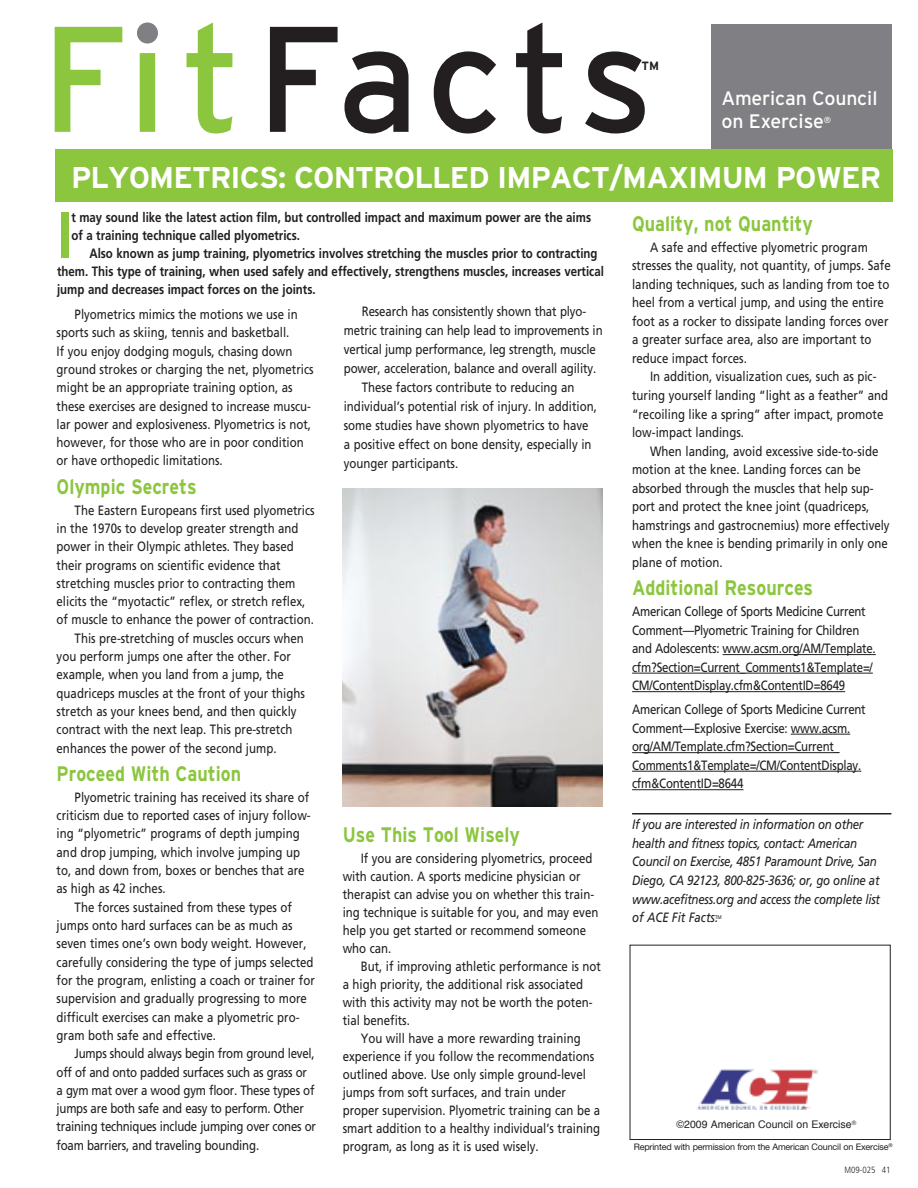
<style>
.page{position:relative;width:918px;height:1188px;background:#fff}
.page>*{position:absolute;margin:0;border:0;box-sizing:border-box;transform-origin:0 0}
.t1{font:700 65.1px "Frutiger";color:#8cc63f;scale:.85 1}
.t2{font:700 30px "Interstate";letter-spacing:-.03em;color:#fff}
.t3{font:700 21px "Interstate";color:#8cc63f;scale:.85 1}
.t4{font:19.5px/23.5px "Interstate";letter-spacing:-.01em;color:#fff}
.t5{font:13.5px/18.3px "Frutiger";color:#231f20;scale:.85 1}
.t6{font:13.5px/18.6px "Frutiger";letter-spacing:-.02em;color:#231f20;scale:.85 1}
.t7{font:700 13.5px/18px "Frutiger";color:#231f20;scale:.85 1}
.t8{font:italic 13.5px/18.6px "Frutiger";letter-spacing:-.02em;color:#231f20;scale:.85 1}
.t9{font:700 12px "Interstate";color:#231f20}
.t10{font:10.5px "Helvetica";color:#231f20}
.t11{font:9px "Helvetica Neue";letter-spacing:-.02em;color:#231f20}
.t12{font:300 condensed 9px "Frutiger";color:#231f20}
.t13{font:8.7px "Interstate";color:#fff}
.t14{font:5.25px "Frutiger";color:#231f20;scale:.85 1}
</style>
<div class="page">
<div style="left:711px;top:25px;width:180px;height:141px;background:#807f83"></div>
<img style="left:697px;top:1070px;width:121px;height:40px">
<svg style="left:270px;top:22px;width:375px;height:112px"></svg>
<svg style="left:55px;top:22px;width:177px;height:112px"></svg>
<div style="left:137px;top:23px;width:21px;height:21px;background:#807f83;border-radius:50%"></div>
<div style="left:630px;top:945px;width:261px;height:195px;border:1px solid #231f20"></div>
<div style="left:55px;top:149px;width:837px;height:53px;background:#8cc63f"></div>
<hr style="left:723px;top:654px;width:153px;height:1px;background:#231f20">
<hr style="left:632px;top:673px;width:241px;height:1px;background:#231f20">
<hr style="left:632px;top:691px;width:213px;height:1px;background:#231f20">
<hr style="left:791px;top:734px;width:59px;height:1px;background:#231f20">
<hr style="left:632px;top:752px;width:207px;height:1px;background:#231f20">
<hr style="left:632px;top:771px;width:229px;height:1px;background:#231f20">
<hr style="left:632px;top:789px;width:111px;height:1px;background:#231f20">
<hr style="left:632px;top:813px;width:259px;height:2px;background:#231f20">
<img style="left:342px;top:489px;width:261px;height:317px">
<p class="t9" style="left:642px;top:59px;width:19px">TM</p>
<h3 class="t4" style="left:721px;top:86px;width:158px">American Council on Exercise</h3>
<p class="t13" style="left:824px;top:115px;width:9px">®</p>
<h2 class="t2" style="left:71px;top:160px;width:97px">Plyometri</h2>
<h2 class="t2" style="left:240px;top:160px;width:114px">cs: Contr</h2>
<h2 class="t2" style="left:394px;top:160px;width:135px">olled Impa</h2>
<h2 class="t2" style="left:572px;top:160px;width:266px">ct/Maxim um Power</h2>
<h1 class="t1" style="left:57px;top:197px;width:20px">I</h1>
<p class="t7" style="left:71px;top:208px;width:613px">t may sound like the latest action film, but controlled impact and maximum power are the aims of a training technique called plyometrics.</p>
<p class="t7" style="left:57px;top:244px;width:645px;text-indent:32px">Also known as jump training, plyometrics involves stretching the muscles prior to contracting them. This type of training, when used safely and effectively, strengthens muscles, increases vertical jump and decreases impact forces on the joints.</p>
<p class="t5" style="left:362px;top:302px;width:266px">Research has consistently shown that plyo-</p>
<p class="t5" style="left:344px;top:321px;width:306px">metric training can help lead to improvements in</p>
<p class="t5" style="left:344px;top:340px;width:298px">vertical jump performance, leg strength, muscle</p>
<p class="t5" style="left:344px;top:359px;width:298px">power, acceleration, balance and overall agility.</p>
<p class="t5" style="left:362px;top:378px;width:252px">These factors contribute to reducing an</p>
<p class="t5" style="left:344px;top:397px;width:299px">individual’s potential risk of injury. In addition,</p>
<p class="t5" style="left:344px;top:416px;width:290px">some studies have shown plyometrics to have</p>
<p class="t5" style="left:344px;top:435px;width:293px">a positive effect on bone density, especially in</p>
<p class="t5" style="left:344px;top:454px;width:136px">younger participants.</p>
<p class="t5" style="left:57px;top:305px;width:304px;text-indent:18px">Plyometrics mimics the motions we use in sports such as skiing, tennis and basketball.<br>If you enjoy dodging moguls, chasing down ground strokes or charging the net, plyometrics might be an appropriate training option, as these exercises are designed to increase muscu&shy;lar power and explosiveness. Plyometrics is not, however, for those who are in poor condition or have orthopedic limitations.</p>
<h3 class="t3" style="left:57px;top:475px;width:166px">Olympic Secrets</h3>
<p class="t5" style="left:75px;top:501px;width:284px">The Eastern Europeans first used plyometrics</p>
<p class="t5" style="left:57px;top:519px;width:286px">in the 1970s to develop greater strength and</p>
<p class="t5" style="left:57px;top:537px;width:281px">power in their Olympic athletes. They based</p>
<p class="t5" style="left:57px;top:556px;width:265px">their programs on scientific evidence that</p>
<p class="t5" style="left:57px;top:574px;width:282px">stretching muscles prior to contracting them</p>
<p class="t5" style="left:57px;top:592px;width:294px">elicits the “myotactic” reflex, or stretch reflex,</p>
<p class="t5" style="left:57px;top:611px;width:304px">of muscle to enhance the power of contraction.</p>
<p class="t5" style="left:75px;top:629px;width:271px">This pre-stretching of muscles occurs when</p>
<p class="t5" style="left:57px;top:647px;width:277px">you perform jumps one after the other. For</p>
<p class="t5" style="left:57px;top:666px;width:269px">example, when you land from a jump, the</p>
<p class="t5" style="left:57px;top:684px;width:294px">quadriceps muscles at the front of your thighs</p>
<p class="t5" style="left:57px;top:702px;width:284px">stretch as your knees bend, and then quickly</p>
<p class="t5" style="left:57px;top:721px;width:279px">contract with the next leap. This pre-stretch</p>
<p class="t5" style="left:57px;top:739px;width:260px">enhances the power of the second jump.</p>
<h3 class="t3" style="left:57px;top:762px;width:219px">Proceed With Caution</h3>
<p class="t5" style="left:57px;top:788px;width:300px;text-indent:18px">Plyometric training has received its share of criticism due to reported cases of injury follow&shy;ing “plyometric” programs of depth jumping and drop jumping, which involve jumping up to, and down from, boxes or benches that are as high as 42 inches.</p>
<p class="t5" style="left:57px;top:898px;width:305px;text-indent:18px">The forces sustained from these types of jumps onto hard surfaces can be as much as seven times one’s own body weight. However, carefully considering the type of jumps selected for the program, enlisting a coach or trainer for supervision and gradually progressing to more difficult exercises can make a plyometric pro&shy;gram both safe and effective.</p>
<p class="t6" style="left:57px;top:1044px;width:307px;text-indent:18px">Jumps should always begin from ground level, off of and onto padded surfaces such as grass or a gym mat over a wood gym floor. These types of jumps are both safe and easy to perform. Other training techniques include jumping over cones or foam barriers, and traveling bounding.</p>
<h3 class="t3" style="left:343px;top:823px;width:210px">Use This Tool Wisely</h3>
<p class="t5" style="left:343px;top:849px;width:302px;text-indent:18px">If you are considering plyometrics, proceed with caution. A sports medicine physician or therapist can advise you on whether this train&shy;ing technique is suitable for you, and may even help you get started or recommend someone who can.</p>
<p class="t5" style="left:361px;top:957px;width:284px">But, if improving athletic performance is not</p>
<p class="t5" style="left:343px;top:975px;width:284px">a high priority, the additional risk associated</p>
<p class="t5" style="left:343px;top:993px;width:296px">with this activity may not be worth the poten-</p>
<p class="t5" style="left:343px;top:1011px;width:81px">tial benefits.</p>
<p class="t5" style="left:361px;top:1029px;width:260px">You will have a more rewarding training</p>
<p class="t5" style="left:343px;top:1047px;width:297px">experience if you follow the recommendations</p>
<p class="t5" style="left:343px;top:1065px;width:288px">outlined above. Use only simple ground-level</p>
<p class="t5" style="left:343px;top:1083px;width:264px">jumps from soft surfaces, and train under</p>
<p class="t5" style="left:343px;top:1101px;width:305px">proper supervision. Plyometric training can be a</p>
<p class="t5" style="left:343px;top:1119px;width:305px">smart addition to a healthy individual’s training</p>
<p class="t5" style="left:343px;top:1137px;width:232px">program, as long as it is used wisely.</p>
<h3 class="t3" style="left:632px;top:212px;width:214px">Quality, not Quantity</h3>
<p class="t5" style="left:632px;top:238px;width:306px;text-indent:18px">A safe and effective plyometric program stresses the quality, not quantity, of jumps. Safe landing techniques, such as landing from toe to heel from a vertical jump, and using the entire foot as a rocker to dissipate landing forces over a greater surface area, also are important to reduce impact forces.</p>
<p class="t5" style="left:632px;top:368px;width:303px;text-indent:18px">In addition, visualization cues, such as pic&shy;turing yourself landing “light as a feather” and “recoiling like a spring” after impact, promote low-impact landings.</p>
<p class="t5" style="left:632px;top:442px;width:305px;text-indent:18px">When landing, avoid excessive side-to-side motion at the knee. Landing forces can be absorbed through the muscles that help sup&shy;port and protect the knee joint (quadriceps, hamstrings and gastrocnemius) more effectively when the knee is bending primarily in only one plane of motion.</p>
<h3 class="t3" style="left:632px;top:576px;width:215px">Additional Resources</h3>
<p class="t6" style="left:632px;top:602px;width:288px">American College of Sports Medicine Current Comment—Plyometric Training for Children and Adolescents: www.acsm.org/AM/Template. cfm?Section=Current_Comments1&amp;Template=/ CM/ContentDisplay.cfm&amp;ContentID=8649</p>
<p class="t6" style="left:632px;top:700px;width:276px">American College of Sports Medicine Current Comment—Explosive Exercise: www.acsm. org/AM/Template.cfm?Section=Current_ Comments1&amp;Template=/CM/ContentDisplay. cfm&amp;ContentID=8644</p>
<p class="t8" style="left:632px;top:815px;width:293px">If you are interested in information on other health and fitness topics, contact: American Council on Exercise, 4851 Paramount Drive, San Diego, CA 92123, 800-825-3636; or, go online at www.acefitness.org and access the complete list of ACE Fit Facts.</p>
<p class="t14" style="left:715px;top:914px;width:9px">TM</p>
<p class="t10" style="left:676px;top:1115px;width:181px">©2009 American Council on Exercise<sup>®</sup></p>
<p class="t11" style="left:634px;top:1141px;width:260px">Reprinted with permission from the American Council on Exercise<sup>®</sup></p>
<p class="t12" style="left:845px;top:1164px;width:48px">M09-025 41</p>
</div>
